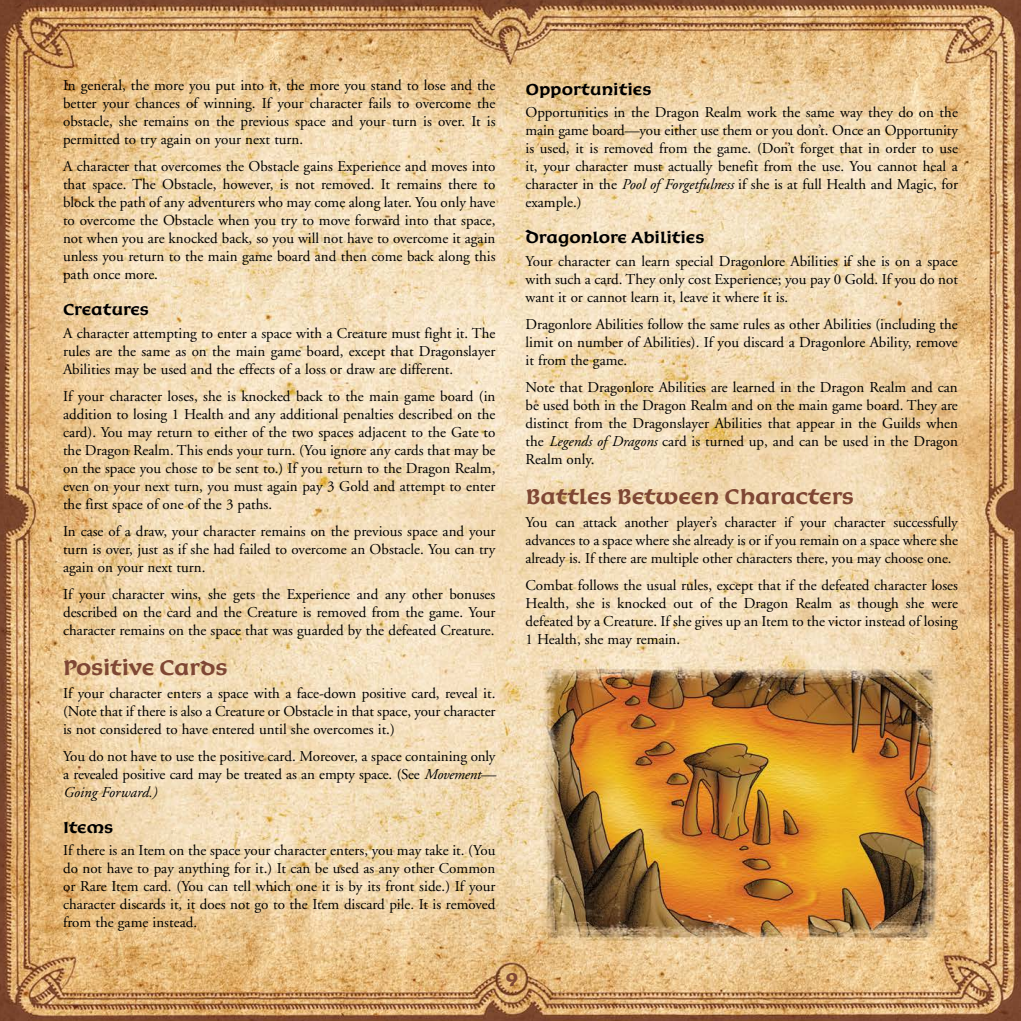
<style>
.page{position:relative;width:1021px;height:1021px;background:#fff}
.page>*{position:absolute;margin:0;border:0;box-sizing:border-box;transform-origin:0 0}
.t1{font:24px "Korigan ITCTT Bold";letter-spacing:-.005em;color:#7f4734}
.t2{font:21px "Korigan ITCTT Bold";color:#7f4734}
.t3{font:18px "Korigan ITCTT Bold";color:#000}
.t4{font:15px/18px "Adobe Garamond";color:#000;text-align:justify}
.s1{font-style:italic}
</style>
<div class="page">
<img style="left:0;top:0;width:1020px;height:1020px">
<p class="t4" style="left:63px;top:77px;width:434px">In general, the more you put into it, the more you stand to lose and the better your chances of winning. If your character fails to overcome the obstacle, she remains on the previous space and your turn is over. It is permitted to try again on your next turn.</p>
<p class="t4" style="left:63px;top:158px;width:434px">A character that overcomes the Obstacle gains Experience and moves into that space. The Obstacle, however, is not removed. It remains there to block the path of any adventurers who may come along later. You only have to overcome the Obstacle when you try to move forward into that space, not when you are knocked back, so you will not have to overcome it again unless you return to the main game board and then come back along this path once more.</p>
<p class="t3" style="left:63px;top:300px;width:87px">Creatures</p>
<p class="t4" style="left:63px;top:324px;width:434px">A character attempting to enter a space with a Creature must fight it. The rules are the same as on the main game board, except that Dragonslayer Abilities may be used and the effects of a loss or draw are different.</p>
<p class="t4" style="left:63px;top:387px;width:434px">If your character loses, she is knocked back to the main game board (in addition to losing 1 Health and any additional penalties described on the card). You may return to either of the two spaces adjacent to the Gate to the Dragon Realm. This ends your turn. (You ignore any cards that may be on the space you chose to be sent to.) If you return to the Dragon Realm, even on your next turn, you must again pay 3 Gold and attempt to enter the first space of one of the 3 paths.</p>
<p class="t4" style="left:63px;top:522px;width:434px">In case of a draw, your character remains on the previous space and your turn is over, just as if she had failed to overcome an Obstacle. You can try again on your next turn.</p>
<p class="t4" style="left:63px;top:585px;width:434px">If your character wins, she gets the Experience and any other bonuses described on the card and the Creature is removed from the game. Your character remains on the space that was guarded by the defeated Creature.</p>
<h1 class="t1" style="left:63px;top:654px;width:166px">Positive Cards</h1>
<p class="t4" style="left:63px;top:684px;width:434px">If your character enters a space with a face-down positive card, reveal it. (Note that if there is also a Creature or Obstacle in that space, your character is not considered to have entered until she overcomes it.)</p>
<p class="t4" style="left:63px;top:747px;width:434px">You do not have to use the positive card. Moreover, a space containing only a revealed positive card may be treated as an empty space. (See <span class="s1">Movement— Going Forward.)</span></p>
<p class="t3" style="left:63px;top:817px;width:52px">Items</p>
<p class="t4" style="left:63px;top:842px;width:434px">If there is an Item on the space your character enters, you may take it. (You do not have to pay anything for it.) It can be used as any other Common or Rare Item card. (You can tell which one it is by its front side.) If your character discards it, it does not go to the Item discard pile. It is removed from the game instead.</p>
<p class="t3" style="left:525px;top:79px;width:127px">Opportunities</p>
<p class="t4" style="left:525px;top:104px;width:434px">Opportunities in the Dragon Realm work the same way they do on the main game board—you either use them or you don’t. Once an Opportunity is used, it is removed from the game. (Don’t forget that in order to use it, your character must actually benefit from the use. You cannot heal a character in the <span class="s1">Pool of Forgetfulness</span> if she is at full Health and Magic, for example.)</p>
<p class="t3" style="left:525px;top:228px;width:180px">Dragonlore Abilities</p>
<p class="t4" style="left:525px;top:252px;width:434px">Your character can learn special Dragonlore Abilities if she is on a space with such a card. They only cost Experience; you pay 0 Gold. If you do not want it or cannot learn it, leave it where it is.</p>
<p class="t4" style="left:525px;top:315px;width:434px">Dragonlore Abilities follow the same rules as other Abilities (including the limit on number of Abilities). If you discard a Dragonlore Ability, remove it from the game.</p>
<p class="t4" style="left:525px;top:378px;width:434px">Note that Dragonlore Abilities are learned in the Dragon Realm and can be used both in the Dragon Realm and on the main game board. They are distinct from the Dragonslayer Abilities that appear in the Guilds when the <span class="s1">Legends of Dragons</span> card is turned up, and can be used in the Dragon Realm only.</p>
<h1 class="t1" style="left:525px;top:483px;width:330px">Battles Between Characters</h1>
<p class="t4" style="left:525px;top:513px;width:434px">You can attack another player’s character if your character successfully advances to a space where she already is or if you remain on a space where she already is. If there are multiple other characters there, you may choose one.</p>
<p class="t4" style="left:525px;top:576px;width:434px">Combat follows the usual rules, except that if the defeated character loses Health, she is knocked out of the Dragon Realm as though she were defeated by a Creature. If she gives up an Item to the victor instead of losing 1 Health, she may remain.</p>
<h2 class="t2" style="left:505px;top:968px;width:14px">9</h2>
</div>
